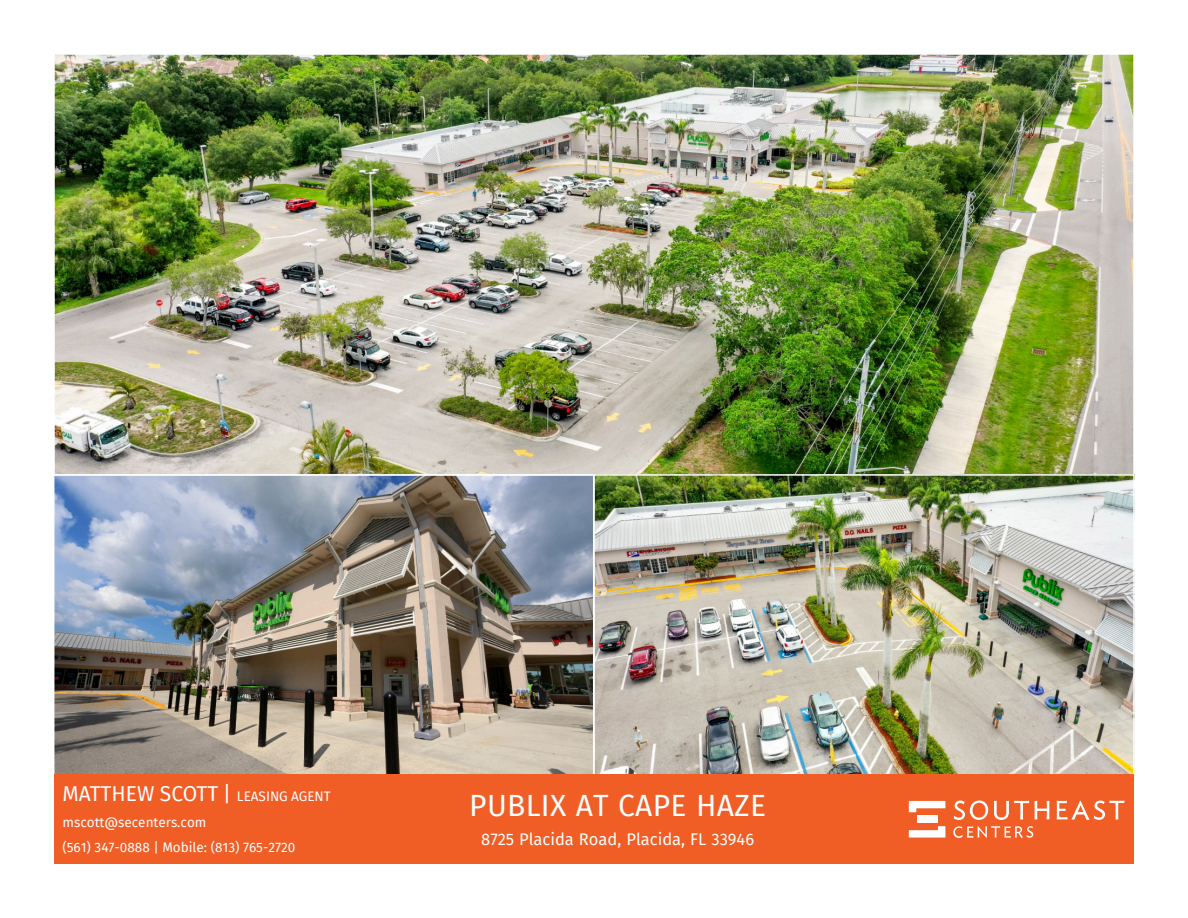
<style>
.page{position:relative;width:1188px;height:918px;background:#fff}
.page>*{position:absolute;margin:0;border:0;box-sizing:border-box;transform-origin:0 0}
.t1{font:30px "Fira Sans";letter-spacing:.01em;color:#fff}
.t2{font:21px "Fira Sans";color:#fff}
.t3{font:16.5px "Fira Sans";color:#fff}
.t4{font:13.5px/25.5px "Fira Sans";color:#fff}
.s1{font-size:13.5px}
</style>
<div class="page">
<img style="left:56px;top:56px;width:1076px;height:718px">
<div style="left:53px;top:474px;width:541px;height:308px;border:2px solid #fff"></div>
<div style="left:54px;top:774px;width:1080px;height:90px;background:#f15e25"></div>
<svg style="left:954px;top:801px;width:34px;height:19px"></svg>
<svg style="left:994px;top:801px;width:55px;height:19px"></svg>
<svg style="left:1057px;top:801px;width:68px;height:19px"></svg>
<svg style="left:953px;top:826px;width:80px;height:12px"></svg>
<svg style="left:909px;top:826px;width:36px;height:12px"></svg>
<svg style="left:909px;top:801px;width:36px;height:11px"></svg>
<div style="left:917px;top:816px;width:20px;height:7px;background:#fff"></div>
<h2 class="t2" style="left:62px;top:782px;width:270px">MATTHEW SCOTT | <span class="s1">LEASING AGENT</span></h2>
<p class="t4" style="left:62px;top:810px;width:234px">mscott@secenters.com<br>(561) 347-0888 | Mobile: (813) 765-2720</p>
<h1 class="t1" style="left:469px;top:788px;width:298px">PUBLIX AT CAPE HAZE</h1>
<p class="t3" style="left:481px;top:829px;width:274px">8725 Placida Road, Placida, FL 33946</p>
</div>
